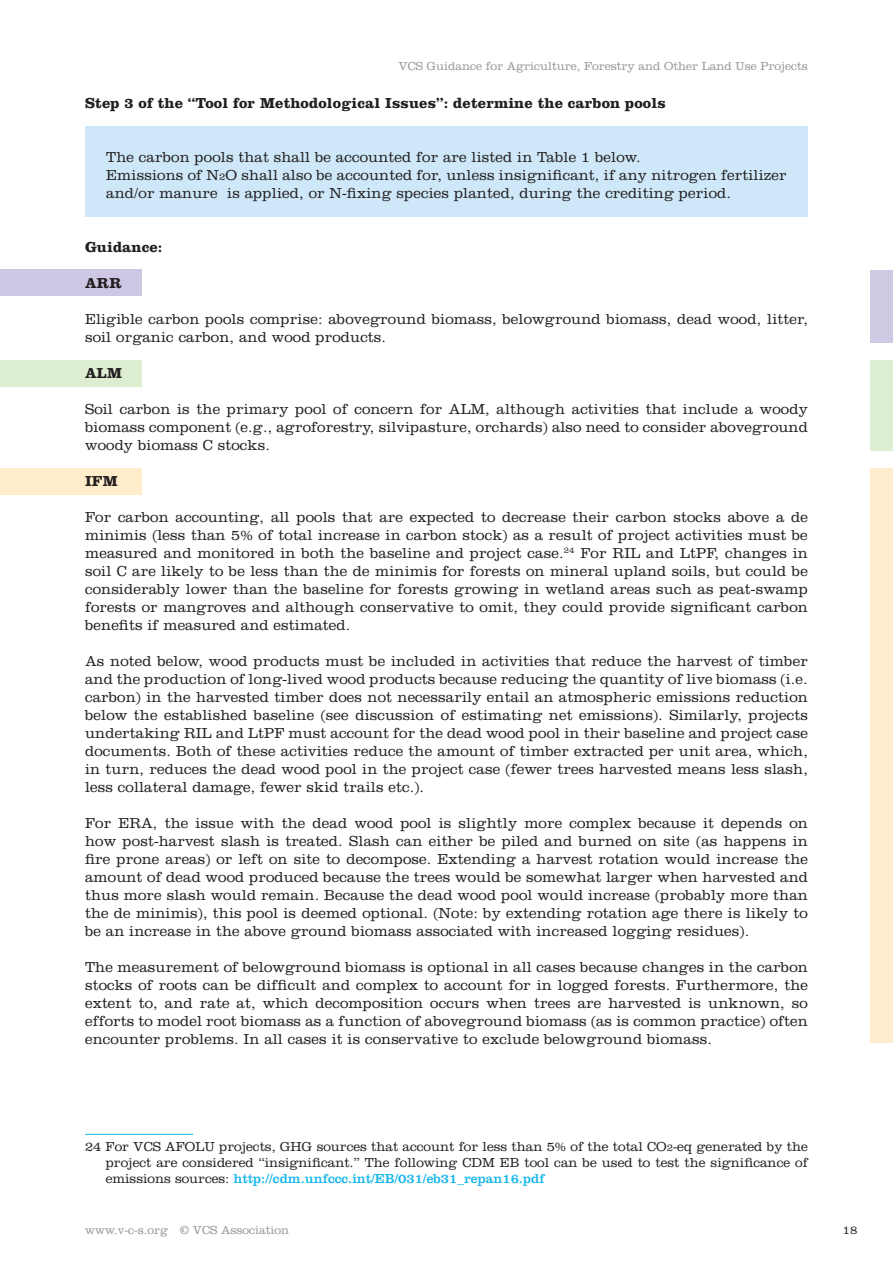
<style>
.page{position:relative;width:893px;height:1263px;background:#fff}
.page>*{position:absolute;margin:0;border:0;box-sizing:border-box;transform-origin:0 0}
.t1{font:300 15px/18px "Clarendon";letter-spacing:.01em;color:#231f20;text-align:justify}
.t2{font:700 15px "Clarendon";letter-spacing:.01em;color:#231f20}
.t3{font:300 13.5px/16.2px "Clarendon";color:#231f20;text-align:justify}
.t4{font:300 12px "Clarendon";color:#949698}
.t5{font:300 12px "Clarendon";color:#231f20}
.s1{font-size:10.5px}
.s2{font-weight:400;color:#16b6eb}
.s3{font-weight:400}
</style>
<div class="page">
<div style="left:0;top:269px;width:141px;height:26px;background:#cec7e3"></div>
<div style="left:0;top:360px;width:141px;height:27px;background:#ddedd0"></div>
<div style="left:0;top:468px;width:141px;height:27px;background:#ffeccb"></div>
<div style="left:85px;top:126px;width:723px;height:90px;background:#cee8f9"></div>
<hr style="left:85px;top:1134px;width:108px;height:1px;background:#16b6eb">
<div style="left:870px;top:270px;width:23px;height:72px;background:#d0c9e4"></div>
<div style="left:870px;top:360px;width:23px;height:90px;background:#deeed3"></div>
<div style="left:870px;top:468px;width:23px;height:575px;background:#ffeccd"></div>
<p class="t4" style="left:399px;top:59px;width:411px">VCS Guidance for Agriculture, Forestry and Other Land Use Projects</p>
<p class="t2" style="left:85px;top:94px;width:582px">Step 3 of the “Tool for Methodological Issues”: determine the carbon pools</p>
<p class="t1" style="left:106px;top:148px;width:682px;text-align:left">The carbon pools that shall be accounted for are listed in Table 1 below.<br>Emissions of N<span class="s1">2</span>O shall also be accounted for, unless insignificant, if any nitrogen fertilizer and/or manure is applied, or N-fixing species planted, during the crediting period.</p>
<p class="t2" style="left:85px;top:238px;width:79px">Guidance:</p>
<p class="t2" style="left:85px;top:274px;width:38px">ARR</p>
<p class="t1" style="left:85px;top:310px;width:724px">Eligible carbon pools comprise: aboveground biomass, belowground biomass, dead wood, litter, soil organic carbon, and wood products.</p>
<p class="t2" style="left:85px;top:364px;width:38px">ALM</p>
<p class="t1" style="left:85px;top:400px;width:724px">Soil carbon is the primary pool of concern for ALM, although activities that include a woody biomass component (e.g., agroforestry, silvipasture, orchards) also need to consider aboveground woody biomass C stocks.</p>
<p class="t2" style="left:85px;top:472px;width:34px">IFM</p>
<p class="t1" style="left:85px;top:508px;width:724px">For carbon accounting, all pools that are expected to decrease their carbon stocks above a de minimis (less than 5% of total increase in carbon stock) as a result of project activities must be measured and monitored in both the baseline and project case.<sup>24</sup> For RIL and LtPF, changes in soil C are likely to be less than the de minimis for forests on mineral upland soils, but could be considerably lower than the baseline for forests growing in wetland areas such as peat-swamp forests or mangroves and although conservative to omit, they could provide significant carbon benefits if measured and estimated.</p>
<p class="t1" style="left:85px;top:652px;width:724px">As noted below, wood products must be included in activities that reduce the harvest of timber and the production of long-lived wood products because reducing the quantity of live biomass (i.e. carbon) in the harvested timber does not necessarily entail an atmospheric emissions reduction below the established baseline (see discussion of estimating net emissions). Similarly, projects undertaking RIL and LtPF must account for the dead wood pool in their baseline and project case documents. Both of these activities reduce the amount of timber extracted per unit area, which, in turn, reduces the dead wood pool in the project case (fewer trees harvested means less slash, less collateral damage, fewer skid trails etc.).</p>
<p class="t1" style="left:85px;top:814px;width:724px">For ERA, the issue with the dead wood pool is slightly more complex because it depends on how post-harvest slash is treated. Slash can either be piled and burned on site (as happens in fire prone areas) or left on site to decompose. Extending a harvest rotation would increase the amount of dead wood produced because the trees would be somewhat larger when harvested and thus more slash would remain. Because the dead wood pool would increase (probably more than the de minimis), this pool is deemed optional. (Note: by extending rotation age there is likely to be an increase in the above ground biomass associated with increased logging residues).</p>
<p class="t1" style="left:85px;top:958px;width:724px">The measurement of belowground biomass is optional in all cases because changes in the carbon stocks of roots can be difficult and complex to account for in logged forests. Furthermore, the extent to, and rate at, which decomposition occurs when trees are harvested is unknown, so efforts to model root biomass as a function of aboveground biomass (as is common practice) often encounter problems. In all cases it is conservative to exclude belowground biomass.</p>
<p class="t3" style="left:106px;top:1138px;width:704px;text-indent:-21px">24 For VCS AFOLU projects, GHG sources that account for less than 5% of the total CO<span class="s1">2</span>-eq generated by the project are considered “insignificant.” The following CDM EB tool can be used to test the significance of emissions sources: <span class="s2">http://cdm.unfccc.int/EB/031/eb31_repan16.pdf</span></p>
<p class="t4" style="left:85px;top:1223px;width:206px">www.v-c-s.org <span class="s3">©</span> VCS Association</p>
<p class="t5" style="left:843px;top:1223px;width:16px">18</p>
</div>
